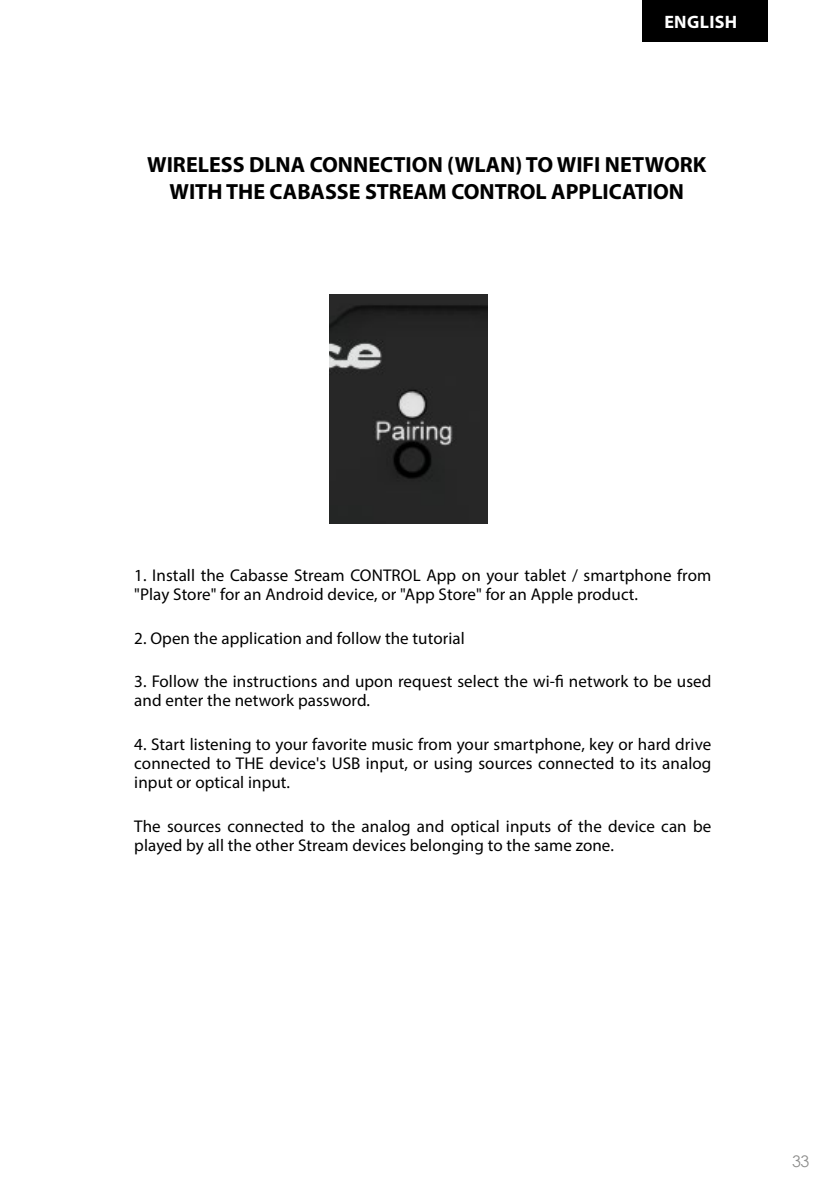
<style>
.page{position:relative;width:840px;height:1191px;background:#fff}
.page>*{position:absolute;margin:0;border:0;box-sizing:border-box;transform-origin:0 0}
.t1{font:700 22px/26.4px "Myriad Pro";color:#000;text-align:center}
.t2{font:700 18px "Myriad Pro";letter-spacing:.02em;color:#fff}
.t3{font:17px/19px "Myriad Pro";letter-spacing:.005em;color:#000}
.t4{font:16px "Century Gothic";color:#8e8e8d}
</style>
<div class="page">
<div style="left:641px;top:0;width:126px;height:41px;background:#000"></div>
<img style="left:329px;top:295px;width:158px;height:228px">
<p class="t2" style="left:664px;top:10px;width:74px">ENGLISH</p>
<p class="t1" style="left:147px;top:151px;width:560px">WIRELESS DLNA CONNECTION (WLAN) TO WIFI NETWORK<br>WITH THE CABASSE STREAM CONTROL APPLICATION</p>
<p class="t3" style="left:134px;top:565px;width:578px">1. Install the Cabasse Stream CONTROL App on your tablet / smartphone from "Play Store" for an Android device, or "App Store" for an Apple product.</p>
<p class="t3" style="left:134px;top:628px;width:332px">2. Open the application and follow the tutorial</p>
<p class="t3" style="left:134px;top:672px;width:578px">3. Follow the instructions and upon request select the wi-fi network to be used and enter the network password.</p>
<p class="t3" style="left:134px;top:734px;width:578px;text-align:justify">4. Start listening to your favorite music from your smartphone, key or hard drive connected to THE device's USB input, or using sources connected to its analog input or optical input.</p>
<p class="t3" style="left:134px;top:816px;width:578px">The sources connected to the analog and optical inputs of the device can be played by all the other Stream devices belonging to the same zone.</p>
<p class="t4" style="left:791px;top:1149px;width:19px">33</p>
</div>
